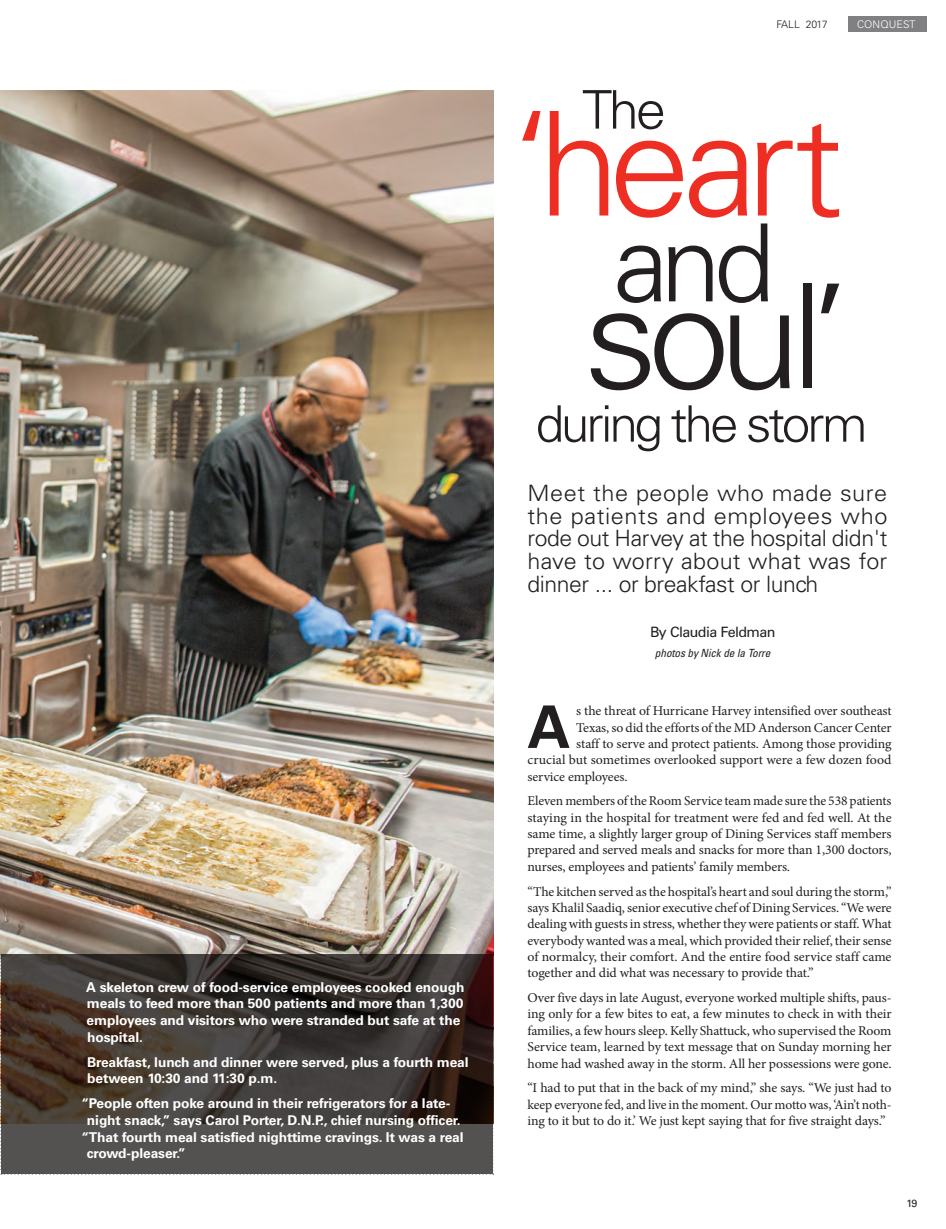
<style>
.page{position:relative;width:946px;height:1229px;background:#fff}
.page>*{position:absolute;margin:0;border:0;box-sizing:border-box;transform-origin:0 0}
.t1{font:300 144.75px "Univers LT Std";letter-spacing:-.065em;color:#ee2e22}
.t2{font:300 144.75px "Univers LT Std";color:#231f20}
.t3{font:300 107.85px "Univers LT Std";color:#231f20}
.t4{font:700 58.8px "Univers LT Std";color:#231f20}
.t5{font:300 53.25px "Univers LT Std";color:#231f20}
.t6{font:300 50.25px "Univers LT Std";letter-spacing:-.06em;color:#231f20}
.t7{font:300 22.5px/22.6px "Univers LT Std";letter-spacing:-.02em;color:#231f20;text-align:justify;scale:1.04 1}
.t8{font:14.25px "Univers LT Std";letter-spacing:-.04em;color:#231f20}
.t9{font:13.5px/16.4px "Minion Pro";letter-spacing:-.01em;color:#231f20;text-align:justify}
.t10{font:700 13.5px/16.6px "Univers LT Std";letter-spacing:-.01em;color:#fff}
.t11{font:italic condensed 11.25px "Univers LT Std";letter-spacing:-.01em;color:#231f20}
.t12{font:300 10.5px "Univers LT Std";letter-spacing:-.035em;color:#231f20}
.t13{font:300 10.5px "Univers LT Std";letter-spacing:.01em;color:#fff}
.t14{font:10.5px "Univers LT Std";color:#231f20}
</style>
<div class="page">
<img style="left:0;top:90px;width:493px;height:864px">
<div style="left:847px;top:16px;width:79px;height:16px;background:#808083"></div>
<svg style="left:0;top:954px;width:493px;height:220px;background:#413a36"></svg>
<p class="t10" style="left:86px;top:978px;width:379px">A skeleton crew of food-service employees cooked enough meals to feed more than 500 patients and more than 1,300 employees and visitors who were stranded but safe at the hospital.</p>
<p class="t10" style="left:87px;top:1053px;width:383px">Breakfast, lunch and dinner were served, plus a fourth meal between 10:30 and 11:30 p.m.</p>
<p class="t10" style="left:81px;top:1095px;width:370px">“People often poke around in their refrigerators for a late-</p>
<p class="t10" style="left:87px;top:1112px;width:375px">night snack,” says Carol Porter, D.N.P., chief nursing officer.</p>
<p class="t10" style="left:81px;top:1128px;width:383px">“That fourth meal satisfied nighttime cravings. It was a real</p>
<p class="t10" style="left:87px;top:1145px;width:100px">crowd-pleaser.”</p>
<p class="t12" style="left:776px;top:18px;width:53px">FALL 2017</p>
<p class="t13" style="left:856px;top:18px;width:60px">CONQUEST</p>
<h3 class="t5" style="left:582px;top:78px;width:85px">The</h3>
<h1 class="t1" style="left:511px;top:77px;width:333px">‘heart</h1>
<h2 class="t3" style="left:613px;top:198px;width:163px">and</h2>
<h1 class="t2" style="left:583px;top:250px;width:267px">soul’</h1>
<h3 class="t6" style="left:535px;top:393px;width:333px">during the storm</h3>
<h3 class="t7" style="left:527px;top:482px;width:347px">Meet the people who made sure the patients and employees who rode out Harvey at the hospital didn't have to worry about what was for dinner ... or breakfast or lunch</h3>
<p class="t8" style="left:649px;top:624px;width:127px">By Claudia Feldman</p>
<p class="t11" style="left:654px;top:646px;width:117px">photos by Nick de la Torre</p>
<h3 class="t4" style="left:527px;top:693px;width:45px">A</h3>
<p class="t9" style="left:576px;top:703px;width:317px">s the threat of Hurricane Harvey intensified over southeast</p>
<p class="t9" style="left:576px;top:719px;width:317px">Texas, so did the efforts of the MD Anderson Cancer Center</p>
<p class="t9" style="left:576px;top:735px;width:317px">staff to serve and protect patients. Among those providing</p>
<p class="t9" style="left:527px;top:752px;width:365px">crucial but sometimes overlooked support were a few dozen food</p>
<p class="t9" style="left:527px;top:768px;width:102px">service employees.</p>
<p class="t9" style="left:527px;top:793px;width:365px">Eleven members of the Room Service team made sure the 538 patients staying in the hospital for treatment were fed and fed well. At the same time, a slightly larger group of Dining Services staff members prepared and served meals and snacks for more than 1,300 doctors, nurses, employees and patients’ family members.</p>
<p class="t9" style="left:527px;top:883px;width:365px">“The kitchen served as the hospital’s heart and soul during the storm,” says Khalil Saadiq, senior executive chef of Dining Services. “We were dealing with guests in stress, whether they were patients or staff. What everybody wanted was a meal, which provided their relief, their sense of normalcy, their comfort. And the entire food service staff came together and did what was necessary to provide that.”</p>
<p class="t9" style="left:527px;top:989px;width:365px">Over five days in late August, everyone worked multiple shifts, paus&shy;ing only for a few bites to eat, a few minutes to check in with their families, a few hours sleep. Kelly Shattuck, who supervised the Room Service team, learned by text message that on Sunday morning her home had washed away in the storm. All her possessions were gone.</p>
<p class="t9" style="left:527px;top:1080px;width:365px">“I had to put that in the back of my mind,” she says. “We just had to keep everyone fed, and live in the moment. Our motto was, ‘Ain’t noth&shy;ing to it but to do it.’ We just kept saying that for five straight days.”</p>
<p class="t14" style="left:906px;top:1197px;width:13px">19</p>
</div>
